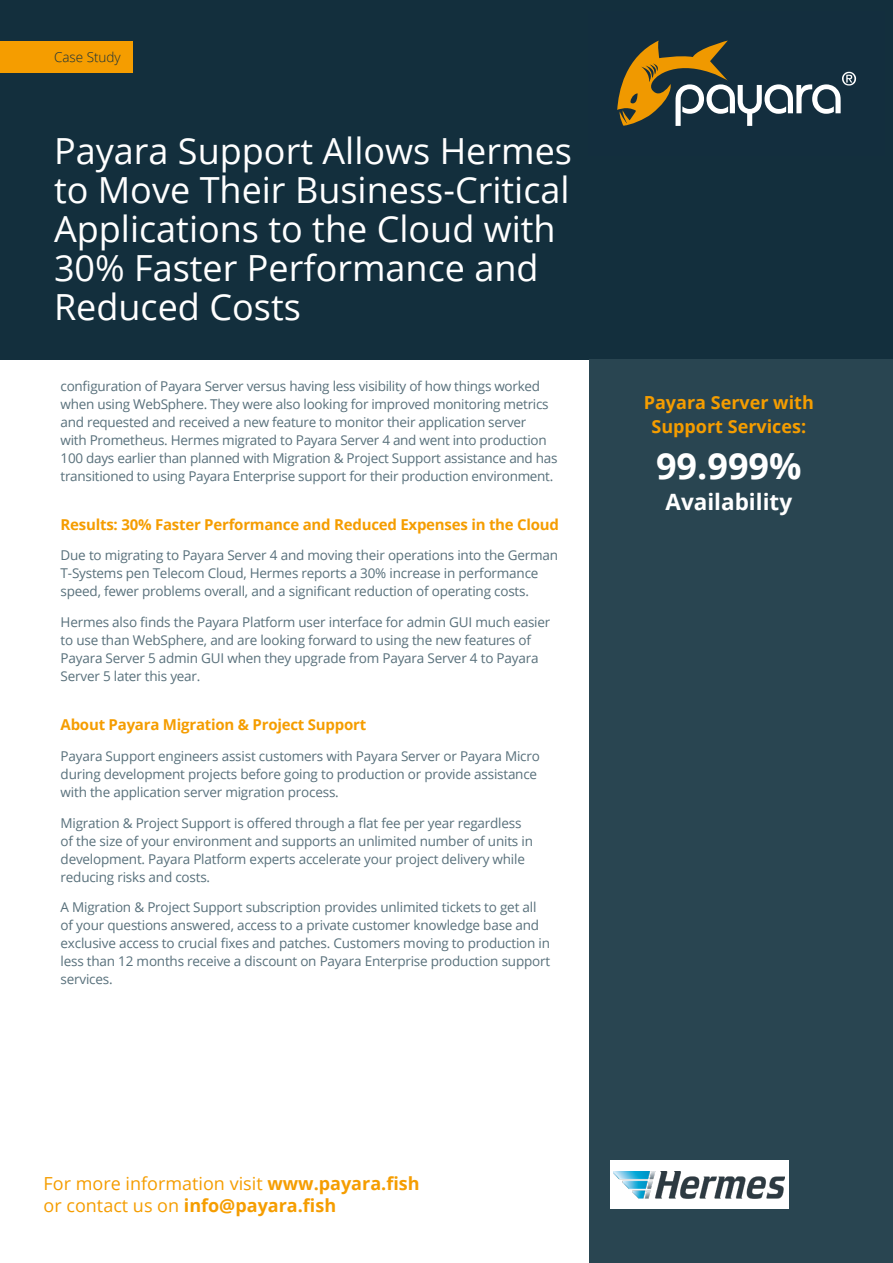
<style>
.page{position:relative;width:893px;height:1263px;background:#fff}
.page>*{position:absolute;margin:0;border:0;box-sizing:border-box;transform-origin:0 0}
.t1{font:36px/39px "Open Sans";color:#fff}
.t2{font:700 36px "Open Sans";color:#fff}
.t3{font:700 22.5px "Open Sans";color:#fff}
.t4{font:18px/22.5px "Open Sans";color:#f59d00}
.t5{font:700 18px/24px "Open Sans";color:#f59d00;text-align:center}
.t6{font:700 15px "Open Sans";letter-spacing:-.015em;color:#f59d00}
.t7{font:13.5px/18px "Open Sans";letter-spacing:-.015em;color:#58707b}
.t8{font:300 13.5px "Open Sans";color:#132f3d}
.s1{font-weight:700}
</style>
<div class="page">
<div style="left:0;top:0;width:893px;height:360px;background:#132f3d"></div>
<div style="left:0;top:41px;width:133px;height:31px;background:#f59d00"></div>
<div style="left:589px;top:360px;width:304px;height:903px;background:#294551"></div>
<svg style="left:617px;top:41px;width:239px;height:85px"></svg>
<div style="left:610px;top:1161px;width:179px;height:48px;background:#fff"></div>
<img style="left:614px;top:1172px;width:171px;height:27px">
<p class="t8" style="left:54px;top:48px;width:68px">Case Study</p>
<h1 class="t1" style="left:54px;top:131px;width:520px">Payara Support Allows Hermes to Move Their Business-Critical<br>Applications to the Cloud with<br>30% Faster Performance and<br>Reduced Costs</h1>
<p class="t7" style="left:61px;top:377px;width:498px">configuration of Payara Server versus having less visibility of how things worked when using WebSphere. They were also looking for improved monitoring metrics and requested and received a new feature to monitor their application server<br>with Prometheus. Hermes migrated to Payara Server 4 and went into production 100 days earlier than planned with Migration &amp; Project Support assistance and has transitioned to using Payara Enterprise support for their production environment.</p>
<p class="t6" style="left:61px;top:514px;width:500px">Results: 30% Faster Performance and Reduced Expenses in the Cloud</p>
<p class="t7" style="left:61px;top:546px;width:499px">Due to migrating to Payara Server 4 and moving their operations into the German<br>T-Systems pen Telecom Cloud, Hermes reports a 30% increase in performance speed, fewer problems overall, and a significant reduction of operating costs.</p>
<p class="t7" style="left:61px;top:613px;width:491px">Hermes also finds the Payara Platform user interface for admin GUI much easier to use than WebSphere, and are looking forward to using the new features of Payara Server 5 admin GUI when they upgrade from Payara Server 4 to Payara Server 5 later this year.</p>
<p class="t6" style="left:61px;top:714px;width:307px">About Payara Migration &amp; Project Support</p>
<p class="t7" style="left:61px;top:746px;width:481px">Payara Support engineers assist customers with Payara Server or Payara Micro during development projects before going to production or provide assistance with the application server migration process.</p>
<p class="t7" style="left:61px;top:813px;width:474px">Migration &amp; Project Support is offered through a flat fee per year regardless of the size of your environment and supports an unlimited number of units in development. Payara Platform experts accelerate your project delivery while reducing risks and costs.</p>
<p class="t7" style="left:61px;top:898px;width:491px">A Migration &amp; Project Support subscription provides unlimited tickets to get all of your questions answered, access to a private customer knowledge base and exclusive access to crucial fixes and patches. Customers moving to production in less than 12 months receive a discount on Payara Enterprise production support services.</p>
<h3 class="t5" style="left:644px;top:390px;width:172px">Payara Server with<br>Support Services:</h3>
<h1 class="t2" style="left:656px;top:441px;width:147px">99.999%</h1>
<h2 class="t3" style="left:665px;top:486px;width:128px">Availability</h2>
<h3 class="t4" style="left:44px;top:1171px;width:377px">For more information visit <span class="s1">www.payara.fish </span>or contact us on <span class="s1">info@payara.fish</span></h3>
</div>
